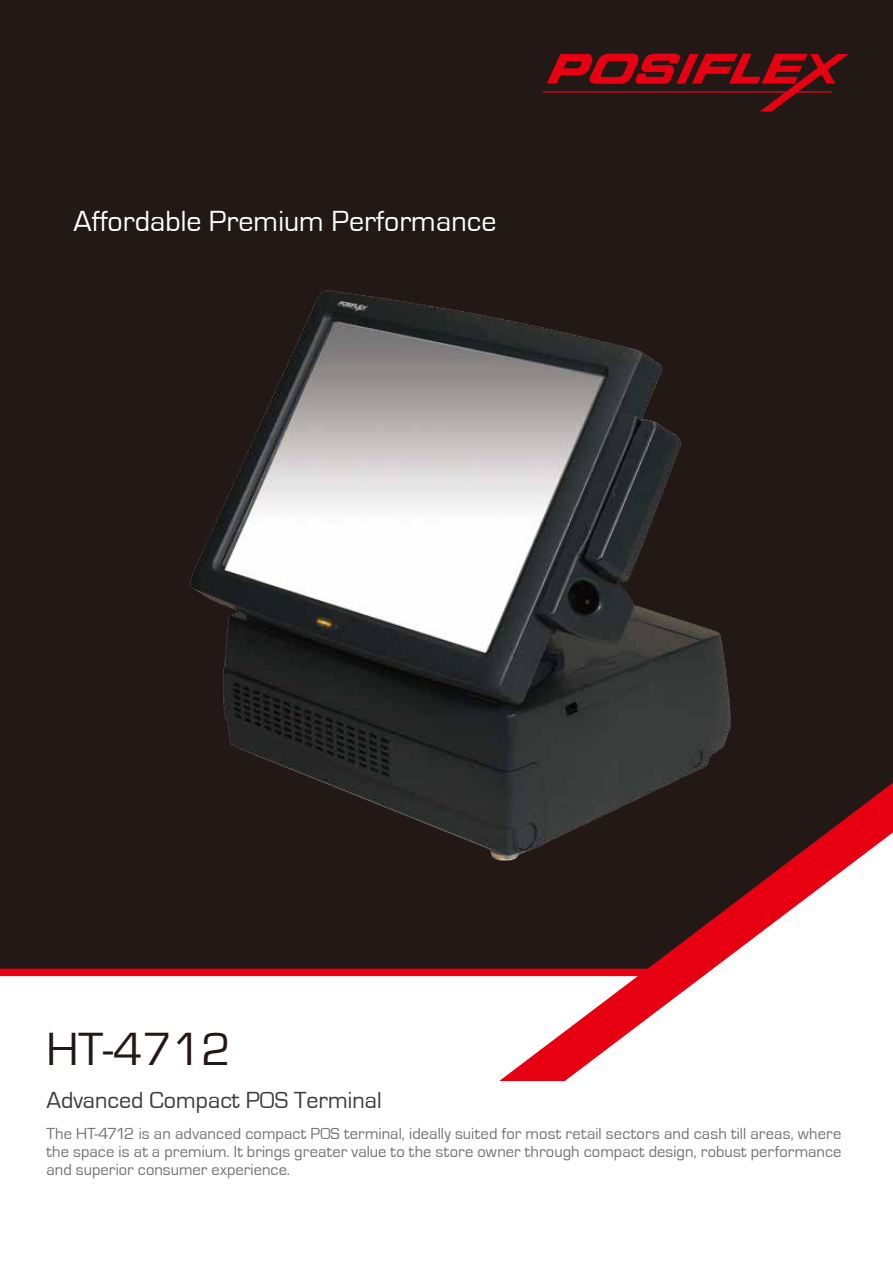
<style>
.page{position:relative;width:893px;height:1263px;background:#fff}
.page>*{position:absolute;margin:0;border:0;box-sizing:border-box;transform-origin:0 0}
.t1{font:48px "Eurostile";color:#221815}
.t2{font:30px "Eurostile";color:#fff}
.t3{font:24px "Eurostile";color:#3e3a39}
.t4{font:16.5px/18px "Eurostile";color:#727171;text-align:justify}
</style>
<div class="page">
<div style="left:0;top:0;width:893px;height:773px;background:#221815"></div>
<svg style="left:543px;top:54px;width:306px;height:57px;background:#601013"></svg>
<svg style="left:0;top:773px;width:893px;height:308px"></svg>
<img style="left:144px;top:260px;width:614px;height:640px">
<h2 class="t2" style="left:74px;top:205px;width:424px">Affordable Premium Performance</h2>
<h1 class="t1" style="left:47px;top:1023px;width:186px">HT-4712</h1>
<h3 class="t3" style="left:47px;top:1087px;width:337px">Advanced Compact POS Terminal</h3>
<p class="t4" style="left:47px;top:1124px;width:796px">The HT-4712 is an advanced compact POS terminal, ideally suited for most retail sectors and cash till areas, where the space is at a premium. It brings greater value to the store owner through compact design, robust performance and superior consumer experience.</p>
</div>
